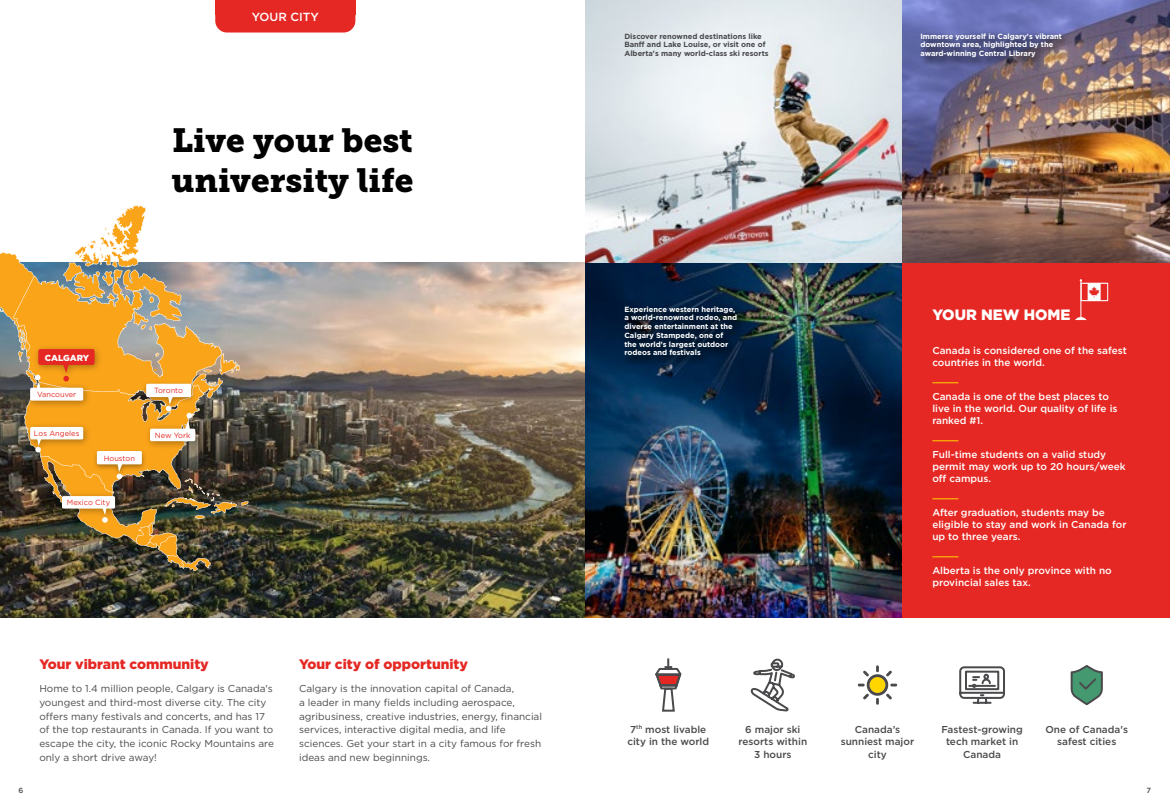
<style>
.page{position:relative;width:1170px;height:810px;background:#fff}
.page>*{position:absolute;margin:0;border:0;box-sizing:border-box;transform-origin:0 0}
.t1{font:33.25px/39.9px "Museo Slab 900";color:#000}
.t2{font:21.5px "Raise Your Flag";color:#e52823}
.t3{font:900 15px "Gotham";color:#fff}
.t4{font:900 13.75px "Gotham";color:#e52823}
.t5{font:500 11.75px "Gotham";color:#fff}
.t6{font:10px/13.8px "Gotham";color:#4a4a4d}
.t7{font:500 10px/12px "Gotham";color:#fff}
.t8{font:500 10px/12.5px "Gotham";color:#4a4a4d;text-align:center}
.t9{font:900 8.75px "Gotham";letter-spacing:-.005em;color:#fff}
.t10{font:700 7.5px/8.8px "Gotham";color:#fff}
.t11{font:700 7.5px/8.8px "Gotham";color:#4a4a4d}
.t12{font:7.5px "Gotham";color:#e52823}
.t13{font:500 7.5px "Gotham";color:#4a4a4d}
</style>
<div class="page">
<img style="left:0;top:263px;width:585px;height:355px">
<div style="left:215px;top:0;width:140px;height:33px;background:#e52823"></div>
<img style="left:585px;top:263px;width:318px;height:355px">
<div style="left:903px;top:263px;width:267px;height:355px;background:#e52823"></div>
<img style="left:585px;top:0;width:585px;height:263px">
<svg style="left:932px;top:382px;width:26px;height:1px"></svg>
<svg style="left:932px;top:440px;width:26px;height:1px"></svg>
<svg style="left:932px;top:499px;width:26px;height:1px"></svg>
<svg style="left:932px;top:557px;width:26px;height:1px"></svg>
<svg style="left:750px;top:658px;width:45px;height:54px"></svg>
<svg style="left:858px;top:665px;width:39px;height:40px"></svg>
<svg style="left:655px;top:658px;width:27px;height:54px"></svg>
<svg style="left:1070px;top:665px;width:33px;height:41px"></svg>
<svg style="left:959px;top:666px;width:46px;height:38px"></svg>
<div style="left:1083px;top:283px;width:22px;height:18px;background:#fff"></div>
<div style="left:1084px;top:283px;width:22px;height:18px;border:1px solid #fff"></div>
<div style="left:1081px;top:283px;width:27px;height:18px;border:1px solid #fff"></div>
<hr style="left:1080px;top:280px;width:1px;height:39px;background:#fff">
<svg style="left:1075px;top:317px;width:11px;height:3px"></svg>
<img style="left:0;top:205px;width:249px;height:366px">
<div style="left:62px;top:496px;width:53px;height:13px;background:#fff;border-radius:2px"></div>
<div style="left:622px;top:304px;width:125px;height:62px;background:#000;opacity:.75"></div>
<div style="left:918px;top:30px;width:154px;height:38px;background:#000;opacity:.75"></div>
<p class="t5" style="left:252px;top:9px;width:68px">YOUR CITY</p>
<h1 class="t1" style="left:172px;top:121px;width:243px">Live your best university life</h1>
<p class="t9" style="left:45px;top:351px;width:46px">CALGARY</p>
<p class="t12" style="left:37px;top:390px;width:41px">Vancouver</p>
<p class="t12" style="left:34px;top:429px;width:47px">Los Angeles</p>
<p class="t12" style="left:104px;top:453px;width:33px">Houston</p>
<p class="t12" style="left:67px;top:498px;width:45px">Mexico City</p>
<p class="t12" style="left:154px;top:386px;width:30px">Toronto</p>
<p class="t12" style="left:155px;top:430px;width:37px">New York</p>
<h3 class="t4" style="left:39px;top:655px;width:171px">Your vibrant community</h3>
<p class="t6" style="left:39px;top:681px;width:236px">Home to 1.4 million people, Calgary is Canada's youngest and third-most diverse city. The city offers many festivals and concerts, and has 17 of the top restaurants in Canada. If you want to escape the city, the iconic Rocky Mountains are only a short drive away!</p>
<h3 class="t4" style="left:299px;top:655px;width:171px">Your city of opportunity</h3>
<p class="t6" style="left:299px;top:681px;width:244px">Calgary is the innovation capital of Canada,<br>a leader in many fields including aerospace, agribusiness, creative industries, energy, financial services, interactive digital media, and life sciences. Get your start in a city famous for fresh ideas and new beginnings.</p>
<p class="t11" style="left:624px;top:31px;width:146px">Discover renowned destinations like<br>Banff and Lake Louise, or visit one of<br>Alberta's many world-class ski resorts</p>
<p class="t10" style="left:624px;top:305px;width:114px">Experience western heritage, a world-renowned rodeo, and diverse entertainment at the<br>Calgary Stampede, one of the world's largest outdoor rodeos and festivals</p>
<p class="t10" style="left:920px;top:31px;width:143px">Immerse yourself in Calgary's vibrant downtown area, highlighted by the award-winning Central Library</p>
<h3 class="t3" style="left:932px;top:304px;width:140px">YOUR NEW HOME</h3>
<h2 class="t2" style="left:1081px;top:281px;width:30px">c</h2>
<p class="t7" style="left:932px;top:344px;width:196px">Canada is considered one of the safest countries in the world.</p>
<p class="t7" style="left:932px;top:390px;width:187px">Canada is one of the best places to live in the world. Our quality of life is ranked #1.</p>
<p class="t7" style="left:932px;top:448px;width:195px">Full-time students on a valid study permit may work up to 20 hours/week off campus.</p>
<p class="t7" style="left:932px;top:506px;width:196px">After graduation, students may be eligible to stay and work in Canada for up to three years.</p>
<p class="t7" style="left:932px;top:564px;width:181px">Alberta is the only province with no provincial sales tax.</p>
<p class="t8" style="left:627px;top:723px;width:83px;text-align:left">7<sup>th</sup> most livable city in the world</p>
<p class="t8" style="left:739px;top:723px;width:70px">6 major ski resorts within<br>3 hours</p>
<p class="t8" style="left:841px;top:723px;width:75px">Canada’s sunniest major city</p>
<p class="t8" style="left:1045px;top:723px;width:84px">One of Canada's safest cities</p>
<p class="t8" style="left:941px;top:723px;width:83px">Fastest-growing tech market in<br>Canada</p>
<p class="t13" style="left:18px;top:786px;width:6px">6</p>
<p class="t13" style="left:1147px;top:786px;width:6px">7</p>
</div>
